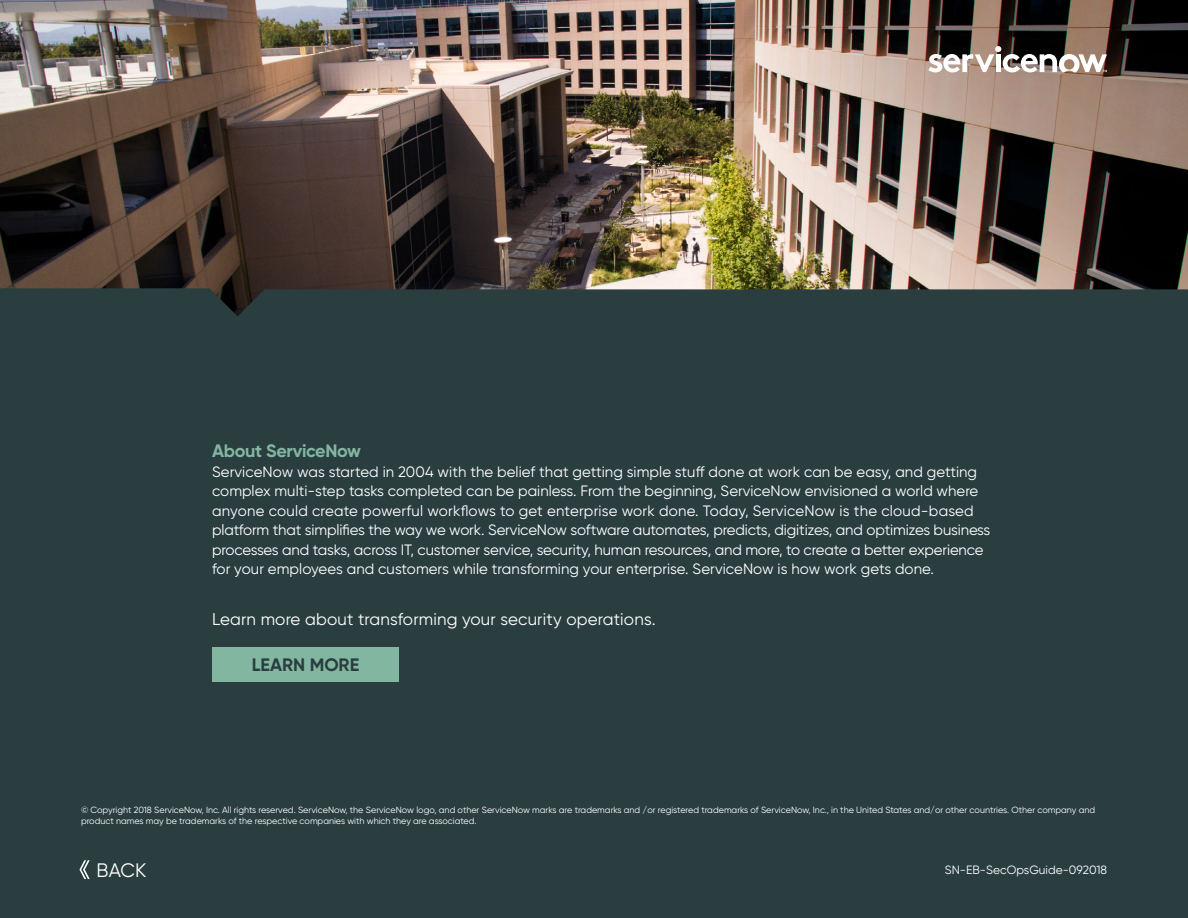
<style>
.page{position:relative;width:1188px;height:918px;background:#fff}
.page>*{position:absolute;margin:0;border:0;box-sizing:border-box;transform-origin:0 0}
.t1{font:19.5px "Gilroy";color:#fff}
.t2{font:700 18px "Gilroy";letter-spacing:-.015em;color:#83b6a0}
.t3{font:700 18px "Gilroy";color:#2a3e40}
.t4{font:16.95px "Gilroy";letter-spacing:.01em;color:#fff}
.t5{font:15px/19.5px "Gilroy";letter-spacing:-.005em;color:#fff}
.t6{font:12px "Gilroy";color:#fff}
.t7{font:9px/10.8px "Gilroy";color:#fff}
</style>
<div class="page">
<img style="left:0;top:0;width:1188px;height:288px">
<div style="left:0;top:288px;width:1188px;height:630px;background:#2a3e40"></div>
<svg style="left:79px;top:860px;width:11px;height:19px"></svg>
<div style="left:212px;top:647px;width:187px;height:35px;background:#83b6a0"></div>
<svg style="left:928px;top:46px;width:179px;height:27px"></svg>
<p class="t2" style="left:212px;top:440px;width:151px">About ServiceNow</p>
<p class="t5" style="left:212px;top:462px;width:780px">ServiceNow was started in 2004 with the belief that getting simple stuff done at work can be easy, and getting complex multi-step tasks completed can be painless. From the beginning, ServiceNow envisioned a world where anyone could create powerful workflows to get enterprise work done. Today, ServiceNow is the cloud-based platform that simplifies the way we work. ServiceNow software automates, predicts, digitizes, and optimizes business processes and tasks, across IT, customer service, security, human resources, and more, to create a better experience for your employees and customers while transforming your enterprise. ServiceNow is how work gets done.</p>
<p class="t4" style="left:212px;top:609px;width:445px">Learn more about transforming your security operations.</p>
<p class="t3" style="left:252px;top:653px;width:109px">LEARN MORE</p>
<p class="t7" style="left:81px;top:804px;width:1016px">© Copyright 2018 ServiceNow, Inc. All rights reserved. ServiceNow, the ServiceNow logo, and other ServiceNow marks are trademarks and /or registered trademarks of ServiceNow, Inc., in the United States and/or other countries. Other company and product names may be trademarks of the respective companies with which they are associated.</p>
<h1 class="t1" style="left:97px;top:858px;width:51px">BACK</h1>
<p class="t6" style="left:945px;top:863px;width:164px">SN-EB-SecOpsGuide-092018</p>
</div>
